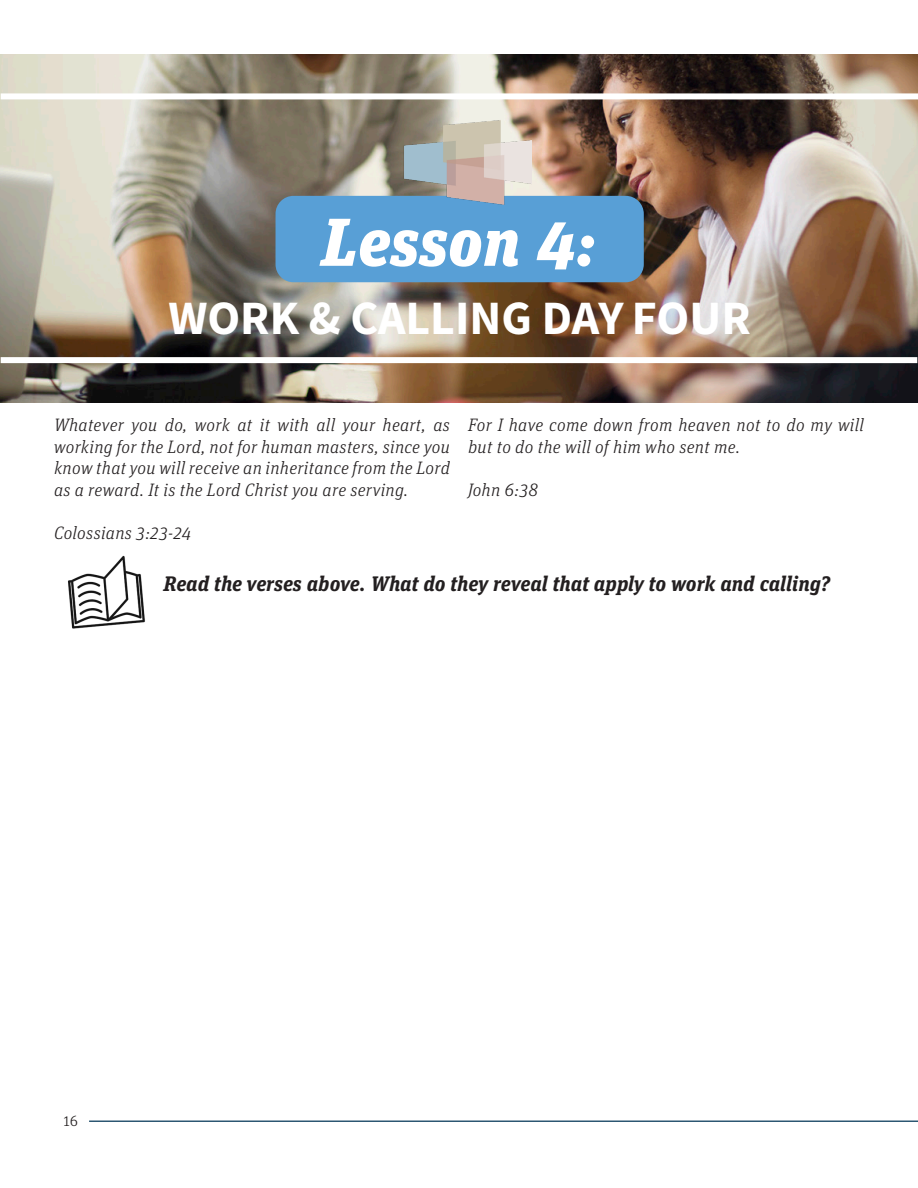
<style>
.page{position:relative;width:918px;height:1188px;background:#fff}
.page>*{position:absolute;margin:0;border:0;box-sizing:border-box;transform-origin:0 0}
.t1{font:italic 900 67.5px "Unit Slab Pro";color:#fff}
.t2{font:48px "Source Sans Variable";color:#fff}
.t3{font:italic 700 21px "Unit Slab Pro";color:#231f20}
.t4{font:italic 300 18px/21.6px "Unit Slab Pro";letter-spacing:.02em;color:#231f20;text-align:justify}
.t5{font:300 15px "Unit Slab Pro";color:#231f20}
</style>
<div class="page">
<img style="left:68px;top:555px;width:77px;height:74px">
<img style="left:0;top:54px;width:918px;height:348px">
<div style="left:276px;top:196px;width:368px;height:86px;background:#589fd6;border-radius:18px"></div>
<div style="left:1px;top:357px;width:916px;height:6px;background:#fff"></div>
<div style="left:1px;top:93px;width:917px;height:6px;background:#fff"></div>
<img style="left:404px;top:99px;width:128px;height:106px">
<hr style="left:89px;top:1120px;width:829px;height:2px;background:#2c5772">
<p class="t1" style="left:321px;top:192px;width:277px">Lesson 4:</p>
<p class="t2" style="left:168px;top:289px;width:584px">WORK &amp; CALLING DAY FOUR</p>
<p class="t4" style="left:54px;top:414px;width:397px">Whatever you do, work at it with all your heart, as working for the Lord, not for human masters, since you know that you will receive an inheritance from the Lord as a reward. It is the Lord Christ you are serving.</p>
<p class="t4" style="left:54px;top:522px;width:139px">Colossians 3:23-24</p>
<p class="t4" style="left:468px;top:414px;width:397px">For I have come down from heaven not to do my will but to do the will of him who sent me.</p>
<p class="t4" style="left:468px;top:478px;width:72px">John 6:38</p>
<p class="t3" style="left:164px;top:568px;width:668px">Read the verses above. What do they reveal that apply to work and calling?</p>
<p class="t5" style="left:64px;top:1111px;width:16px">16</p>
</div>
